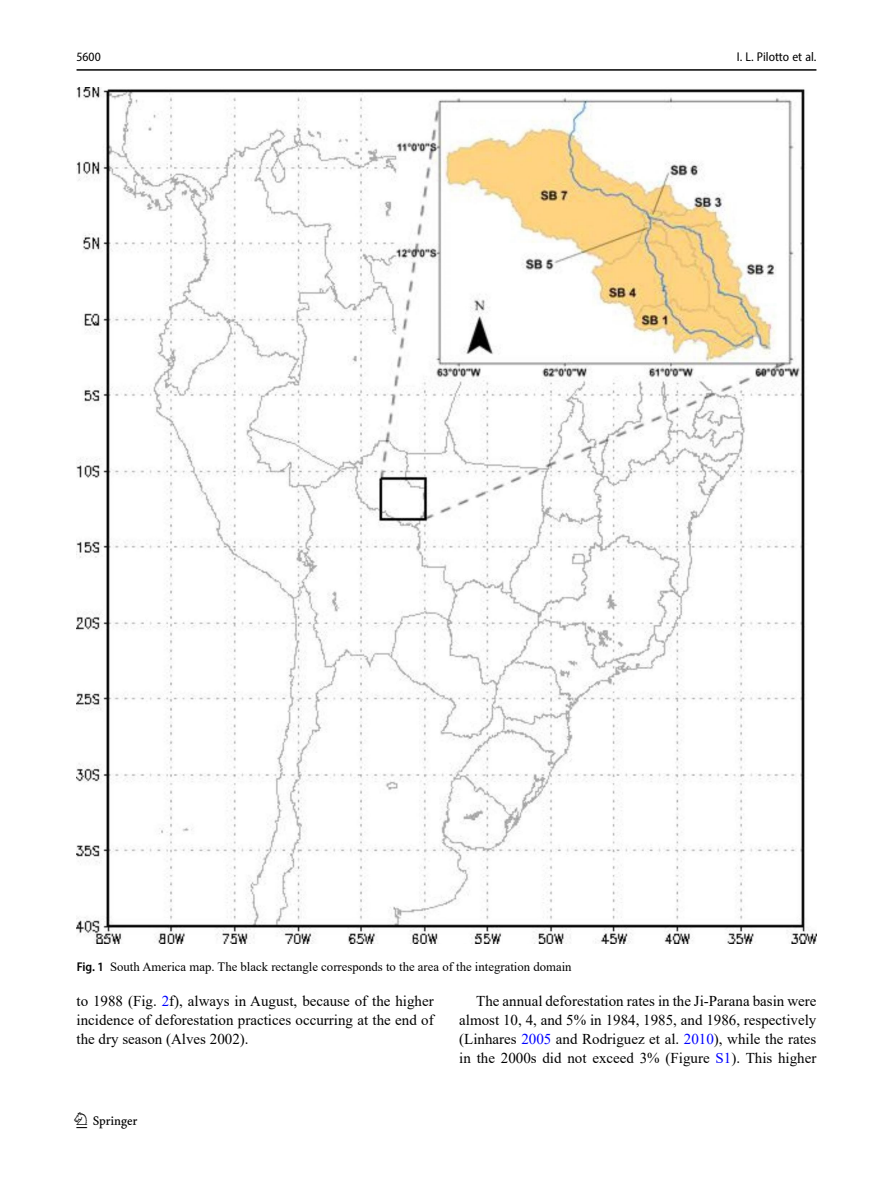
<style>
.page{position:relative;width:893px;height:1187px;background:#fff}
.page>*{position:absolute;margin:0;border:0;box-sizing:border-box;transform-origin:0 0}
.t1{font:22.5px "Springnew";color:#000}
.Body_Text_Indent{font:15px/18.8px "Times New Roman";color:#000;text-align:justify}
.Body_Text{font:15px/18.8px "Times New Roman";color:#000;text-align:justify}
.Figure_Caption{font:12.75px "Times New Roman";color:#000}
.t2{font:semi-condensed 12.75px "Myriad Pro";color:#000}
.s1{font-family:"Myriad Pro";font-weight:600;font-stretch:semi-condensed}
.s2{color:#00f}
</style>
<div class="page">
<hr style="left:77px;top:69px;width:739px;height:2px;background:#000">
<img style="left:77px;top:87px;width:740px;height:856px">
<p class="t2" style="left:77px;top:49px;width:26px">5600</p>
<p class="t2" style="left:737px;top:49px;width:81px">I. L. Pilotto et al.</p>
<p class="Figure_Caption" style="left:77px;top:957px;width:496px"><span class="s1">Fig. 1</span> South America map. The black rectangle corresponds to the area of the integration domain</p>
<p class="Body_Text" style="left:77px;top:991px;width:359px">to 1988 (Fig. <span class="s2">2</span>f), always in August, because of the higher incidence of deforestation practices occurring at the end of the dry season (Alves 2002).</p>
<h1 class="t1" style="left:77px;top:1107px;width:63px">1 3</h1>
<p class="Body_Text_Indent" style="left:459px;top:991px;width:359px;text-indent:17px">The annual deforestation rates in the Ji-Parana basin were almost 10, 4, and 5% in 1984, 1985, and 1986, respectively (Linhares <span class="s2">2005</span> and Rodriguez et al. <span class="s2">2010</span>), while the rates in the 2000s did not exceed 3% (Figure <span class="s2">S1</span>). This higher</p>
</div>
